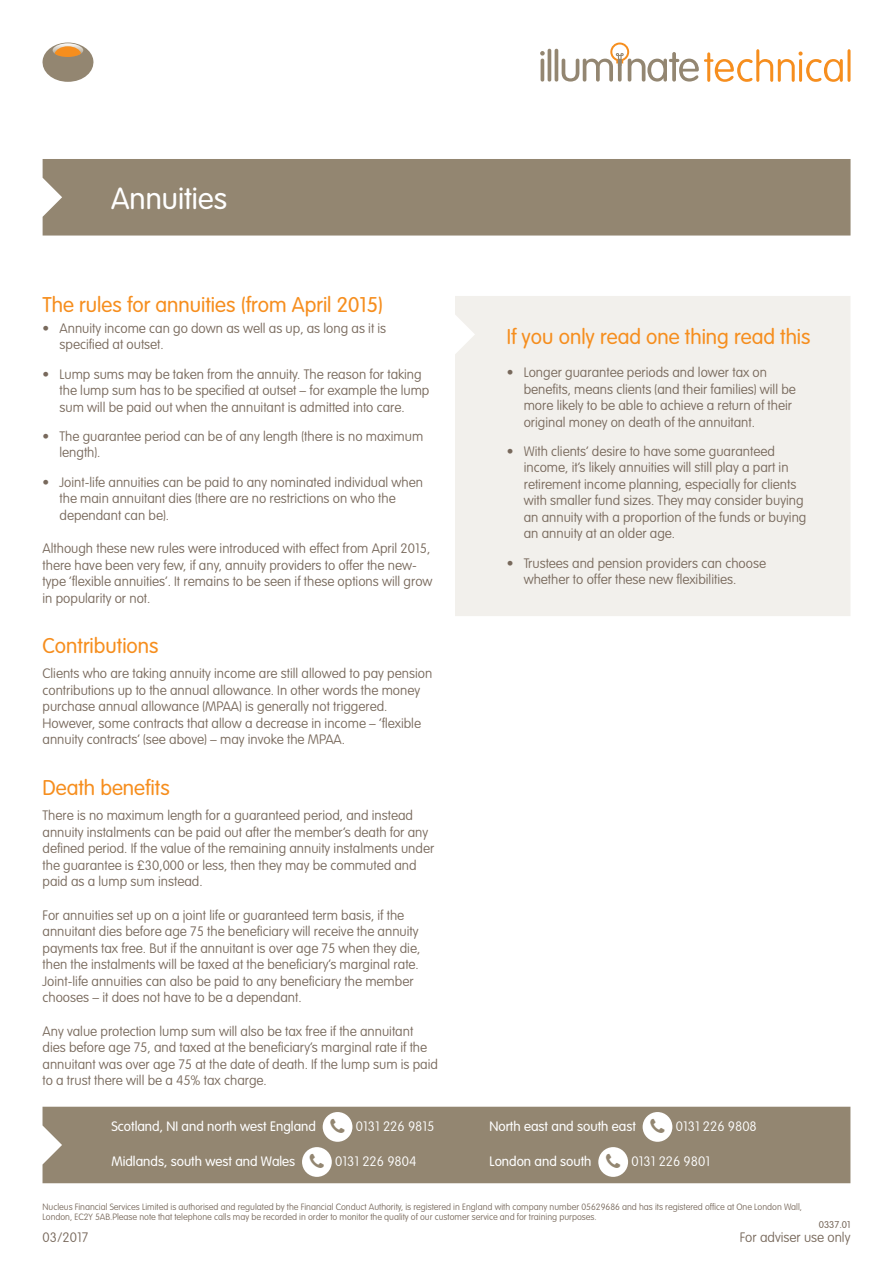
<style>
.page{position:relative;width:893px;height:1263px;background:#fff}
.page>*{position:absolute;margin:0;border:0;box-sizing:border-box;transform-origin:0 0}
.Section_title{font:300 30px "VAG Rounded Std";color:#fff}
.Section_sub_header_m{font:300 21px "VAG Rounded Std";color:#f68e1e}
.Body_copy{font:100 13.5px/16.5px "VAG Rounded Std";color:#78695c}
.Section_sub_header_s{font:300 13.5px "VAG Rounded Std";color:#fff}
.Section_sub_header_s-2{font:100 13.5px "VAG Rounded Std";color:#fff}
.For_adviser_use_only{font:100 13.5px "VAG Rounded Std";color:#78695c}
.Body_copy-2{font:100 13.5px "VAG Rounded Std";color:#796a5d}
.t1{font:300 9.75px "VAG Rounded Std";color:#78695c}
.t2{font:100 9px/10.8px "VAG Rounded Std";color:#78695c}
</style>
<div class="page">
<div style="left:43px;top:159px;width:807px;height:77px;background:#938671"></div>
<svg style="left:540px;top:51px;width:5px;height:31px"></svg>
<hr style="left:548px;top:49px;width:3px;height:33px;background:#938671;border-radius:2px">
<hr style="left:555px;top:49px;width:3px;height:33px;background:#938671;border-radius:2px">
<svg style="left:562px;top:43px;width:281px;height:39px"></svg>
<hr style="left:847px;top:49px;width:3px;height:33px;background:#f68e1e;border-radius:2px">
<svg style="left:42px;top:43px;width:52px;height:39px"></svg>
<div style="left:455px;top:296px;width:395px;height:320px;background:#f2f0ec"></div>
<div style="left:43px;top:1107px;width:807px;height:76px;background:#938671"></div>
<div style="left:323px;top:1112px;width:29px;height:30px;background:#fff;border-radius:50%"></div>
<div style="left:643px;top:1112px;width:29px;height:30px;background:#fff;border-radius:50%"></div>
<div style="left:302px;top:1147px;width:30px;height:30px;background:#fff;border-radius:50%"></div>
<div style="left:598px;top:1147px;width:30px;height:30px;background:#fff;border-radius:50%"></div>
<p class="Section_title" style="left:111px;top:181px;width:117px">Annuities</p>
<p class="Section_sub_header_m" style="left:43px;top:293px;width:342px">The rules for annuities (from April 2015)</p>
<p class="Body_copy" style="left:60px;top:320px;width:328px;text-indent:-17px">• Annuity income can go down as well as up, as long as it is specified at outset.</p>
<p class="Body_copy" style="left:60px;top:366px;width:371px;text-indent:-17px">• Lump sums may be taken from the annuity. The reason for taking the lump sum has to be specified at outset – for example the lump sum will be paid out when the annuitant is admitted into care.</p>
<p class="Body_copy" style="left:60px;top:428px;width:365px;text-indent:-17px">• The guarantee period can be of any length (there is no maximum length).</p>
<p class="Body_copy" style="left:60px;top:474px;width:365px;text-indent:-17px">• Joint-life annuities can be paid to any nominated individual when the main annuitant dies (there are no restrictions on who the dependant can be).</p>
<p class="Body_copy" style="left:43px;top:541px;width:392px">Although these new rules were introduced with effect from April 2015, there have been very few, if any, annuity providers to offer the new&shy;type ‘flexible annuities’. It remains to be seen if these options will grow in popularity or not.</p>
<p class="Section_sub_header_m" style="left:43px;top:634px;width:118px">Contributions</p>
<p class="Body_copy" style="left:43px;top:666px;width:391px">Clients who are taking annuity income are still allowed to pay pension contributions up to the annual allowance. In other words the money purchase annual allowance (MPAA) is generally not triggered.<br>However, some contracts that allow a decrease in income – ‘flexible annuity contracts’ (see above) – may invoke the MPAA.</p>
<p class="Section_sub_header_m" style="left:43px;top:776px;width:129px">Death benefits</p>
<p class="Body_copy" style="left:43px;top:808px;width:393px">There is no maximum length for a guaranteed period, and instead annuity instalments can be paid out after the member’s death for any defined period. If the value of the remaining annuity instalments under the guarantee is £30,000 or less, then they may be commuted and paid as a lump sum instead.</p>
<p class="Body_copy" style="left:43px;top:907px;width:379px">For annuities set up on a joint life or guaranteed term basis, if the annuitant dies before age 75 the beneficiary will receive the annuity payments tax free. But if the annuitant is over age 75 when they die, then the instalments will be taxed at the beneficiary’s marginal rate.<br>Joint-life annuities can also be paid to any beneficiary the member chooses – it does not have to be a dependant.</p>
<p class="Body_copy" style="left:43px;top:1023px;width:397px">Any value protection lump sum will also be tax free if the annuitant dies before age 75, and taxed at the beneficiary’s marginal rate if the annuitant was over age 75 at the date of death. If the lump sum is paid to a trust there will be a 45% tax charge.</p>
<p class="Section_sub_header_m" style="left:507px;top:324px;width:305px">If you only read one thing read this</p>
<p class="Body_copy" style="left:524px;top:365px;width:274px;text-indent:-17px">• Longer guarantee periods and lower tax on benefits, means clients (and their families) will be more likely to be able to achieve a return of their original money on death of the annuitant.</p>
<p class="Body_copy" style="left:524px;top:443px;width:284px;text-indent:-17px">• With clients’ desire to have some guaranteed income, it’s likely annuities will still play a part in retirement income planning, especially for clients with smaller fund sizes. They may consider buying an annuity with a proportion of the funds or buying an annuity at an older age.</p>
<p class="Body_copy" style="left:524px;top:555px;width:244px;text-indent:-17px">• Trustees and pension providers can choose whether to offer these new flexibilities.</p>
<p class="Section_sub_header_s" style="left:111px;top:1119px;width:206px">Scotland, NI and north west England</p>
<p class="Section_sub_header_s-2" style="left:356px;top:1119px;width:80px">0131 226 9815</p>
<p class="Section_sub_header_s" style="left:489px;top:1119px;width:148px">North east and south east</p>
<p class="Section_sub_header_s-2" style="left:676px;top:1119px;width:83px">0131 226 9808</p>
<p class="Section_sub_header_s" style="left:111px;top:1154px;width:185px">Midlands, south west and Wales</p>
<p class="Section_sub_header_s-2" style="left:335px;top:1154px;width:83px">0131 226 9804</p>
<p class="Section_sub_header_s" style="left:489px;top:1154px;width:104px">London and south</p>
<p class="Section_sub_header_s-2" style="left:631px;top:1154px;width:80px">0131 226 9801</p>
<p class="t2" style="left:43px;top:1201px;width:761px">Nucleus Financial Services Limited is authorised and regulated by the Financial Conduct Authority, is registered in England with company number 05629686 and has its registered office at One London Wall,<br>London, EC2Y 5AB.Please note that telephone calls may be recorded in order to monitor the quality of our customer service and for training purposes.</p>
<p class="For_adviser_use_only" style="left:740px;top:1229px;width:112px">For adviser use only</p>
<p class="t1" style="left:819px;top:1219px;width:33px">0337.01</p>
<p class="Body_copy-2" style="left:43px;top:1229px;width:47px">03/2017</p>
</div>
